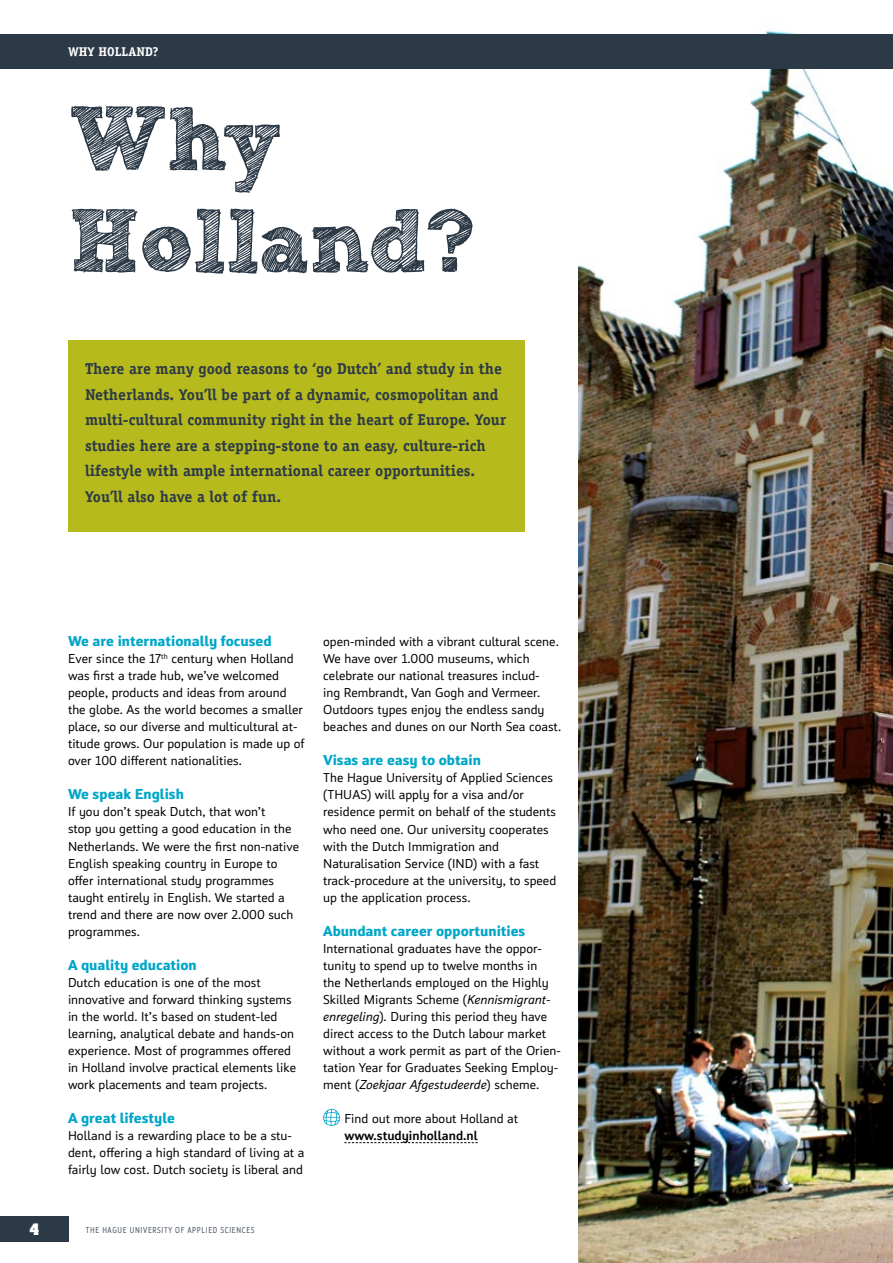
<style>
.page{position:relative;width:893px;height:1263px;background:#fff}
.page>*{position:absolute;margin:0;border:0;box-sizing:border-box;transform-origin:0 0}
.t1{font:700 90px/102px "Sketch Block";letter-spacing:-.025em;color:#2c3946}
.t2{font:700 15.75px/25.5px "Officina Serif Std";color:#2c3946}
.t3{font:700 15px "Insider";color:#00a6c8}
.t4{font:13.5px/17px "Insider";color:#000}
.t5{font:500 13.5px "Insider";color:#000}
.t6{font:700 13.5px "Aachen Std";color:#fff}
.t7{font:700 12.75px "Officina Serif Std";color:#fff}
.t8{font:9px "Insider C Regular";letter-spacing:.075em;color:#4e5865}
.s1{font-style:italic}
</style>
<div class="page">
<img style="left:578px;top:30px;width:315px;height:1233px">
<div style="left:0;top:34px;width:893px;height:34px;background:#2c3946"></div>
<div style="left:0;top:1216px;width:68px;height:26px;background:#2c3946"></div>
<div style="left:68px;top:340px;width:456px;height:192px;background:#b6ba1d"></div>
<svg style="left:344px;top:1142px;width:134px;height:1px"></svg>
<svg style="left:323px;top:1109px;width:17px;height:17px"></svg>
<p class="t7" style="left:68px;top:43px;width:92px">WHY HOLLAND?</p>
<h1 class="t1" style="left:68px;top:88px;width:408px">Why<br>Holland?</h1>
<p class="t2" style="left:85px;top:356px;width:423px">There are many good reasons to ‘go Dutch’ and study in the Netherlands. You’ll be part of a dynamic, cosmopolitan and multi-cultural community right in the heart of Europe. Your studies here are a stepping-stone to an easy, culture-rich lifestyle with ample international career opportunities.<br>You’ll also have a lot of fun.</p>
<p class="t3" style="left:68px;top:632px;width:205px">We are internationally focused</p>
<p class="t4" style="left:68px;top:650px;width:238px">Ever since the 17<sup>th</sup> century when Holland was first a trade hub, we’ve welcomed people, products and ideas from around the globe. As the world becomes a smaller place, so our diverse and multicultural at&shy;titude grows. Our population is made up of over 100 different nationalities.</p>
<p class="t3" style="left:68px;top:785px;width:117px">We speak English</p>
<p class="t4" style="left:68px;top:803px;width:233px">If you don’t speak Dutch, that won’t<br>stop you getting a good education in the Netherlands. We were the first non-native English speaking country in Europe to offer international study programmes taught entirely in English. We started a trend and there are now over 2.000 such programmes.</p>
<p class="t3" style="left:68px;top:955px;width:130px">A quality education</p>
<p class="t4" style="left:68px;top:974px;width:230px">Dutch education is one of the most innovative and forward thinking systems in the world. It’s based on student-led learning, analytical debate and hands-on experience. Most of programmes offered in Holland involve practical elements like work placements and team projects.</p>
<p class="t3" style="left:68px;top:1108px;width:108px">A great lifestyle</p>
<p class="t4" style="left:68px;top:1127px;width:238px">Holland is a rewarding place to be a stu&shy;dent, offering a high standard of living at a fairly low cost. Dutch society is liberal and</p>
<p class="t4" style="left:323px;top:633px;width:240px">open-minded with a vibrant cultural scene.<br>We have over 1.000 museums, which celebrate our national treasures includ-<br>ing Rembrandt, Van Gogh and Vermeer.<br>Outdoors types enjoy the endless sandy beaches and dunes on our North Sea coast.</p>
<p class="t3" style="left:323px;top:751px;width:159px">Visas are easy to obtain</p>
<p class="t4" style="left:323px;top:769px;width:235px">The Hague University of Applied Sciences (THUAS) will apply for a visa and/or residence permit on behalf of the students who need one. Our university cooperates with the Dutch Immigration and Naturalisation Service (IND) with a fast track-procedure at the university, to speed up the application process.</p>
<p class="t3" style="left:323px;top:921px;width:204px">Abundant career opportunities</p>
<p class="t4" style="left:323px;top:940px;width:239px">International graduates have the oppor&shy;tunity to spend up to twelve months in<br>the Netherlands employed on the Highly Skilled Migrants Scheme (<span class="s1">Kennismigrant&shy;enregeling</span>). During this period they have direct access to the Dutch labour market without a work permit as part of the Orien&shy;tation Year for Graduates Seeking Employ&shy;ment (<span class="s1">Zoekjaar Afgestudeerde</span>) scheme.</p>
<p class="t4" style="left:344px;top:1110px;width:175px">Find out more about Holland at</p>
<p class="t5" style="left:344px;top:1127px;width:135px">www.studyinholland.nl</p>
<p class="t6" style="left:30px;top:1219px;width:11px">4</p>
<p class="t8" style="left:86px;top:1224px;width:170px">THE HAGUE UNIVERSITY OF APPLIED SCIENCES</p>
</div>
